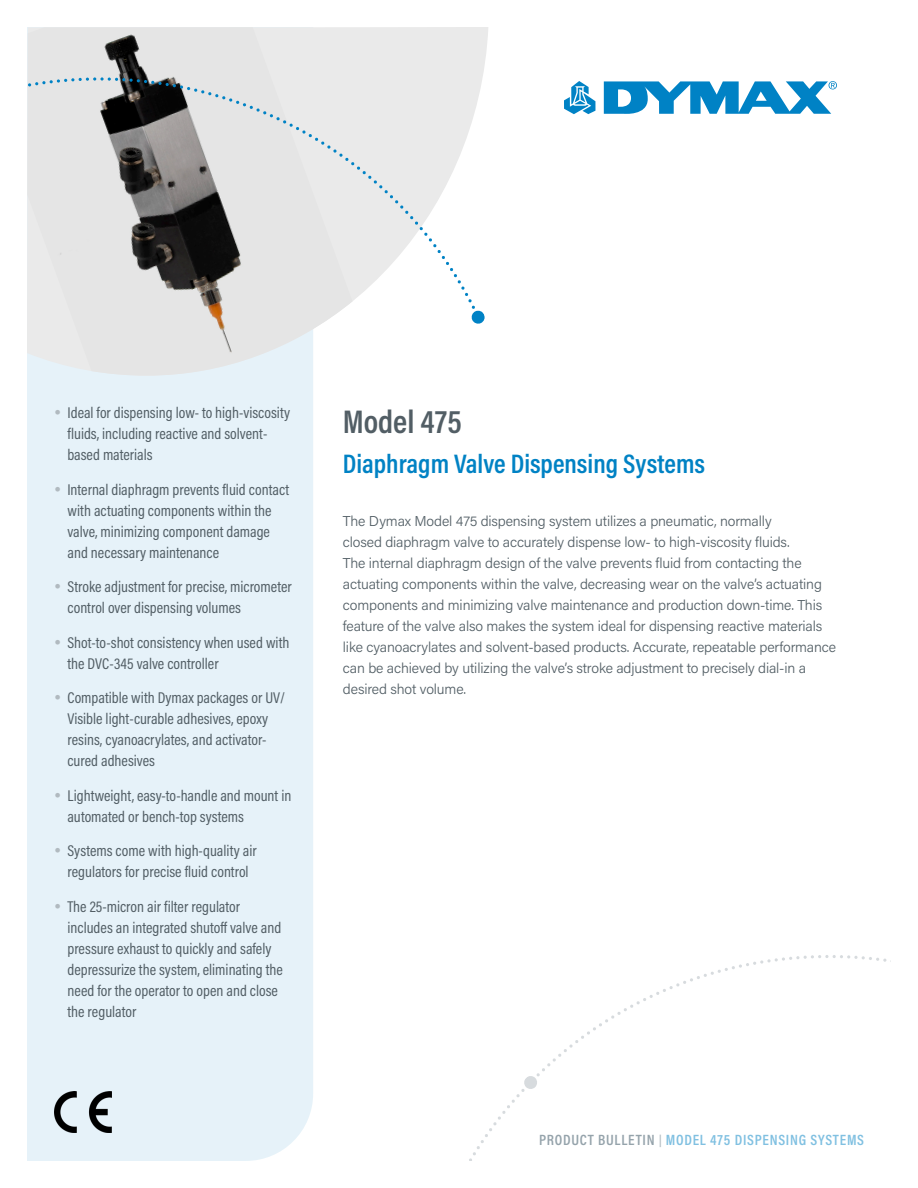
<style>
.page{position:relative;width:918px;height:1188px;background:#fff}
.page>*{position:absolute;margin:0;border:0;box-sizing:border-box;transform-origin:0 0}
.t1{font:600 33px "Acumin Pro Cond";color:#525e65}
.t2{font:600 27px "Acumin Pro Cond";color:#0082c4}
.t3{font:15.75px/21px "Acumin Pro Cond";color:#525e65}
.t4{font:600 15px "Acumin Pro Cond";letter-spacing:.05em;color:#80c0e1}
.t5{font:300 14.25px/21px "Acumin Pro";letter-spacing:-.01em;color:#525e65}
.s1{color:#95a3ab}
.s2{font-size:12px;color:#b1bac0}
</style>
<div class="page">
<div style="left:27px;top:376px;width:286px;height:785px;background:#e6f2f9"></div>
<div style="left:352px;top:27px;width:136px;height:50px;background:#eaeaea"></div>
<img style="left:27px;top:27px;width:325px;height:349px">
<svg style="left:469px;top:955px;width:422px;height:206px"></svg>
<svg style="left:564px;top:81px;width:31px;height:33px"></svg>
<svg style="left:604px;top:81px;width:233px;height:33px"></svg>
<svg style="left:28px;top:77px;width:457px;height:247px;background:#cdcdcd"></svg>
<img style="left:54px;top:1092px;width:57px;height:41px">
<svg style="left:55px;top:410px;width:5px;height:5px"></svg>
<svg style="left:55px;top:486px;width:5px;height:5px"></svg>
<svg style="left:55px;top:584px;width:5px;height:5px"></svg>
<svg style="left:55px;top:639px;width:5px;height:5px"></svg>
<svg style="left:55px;top:695px;width:5px;height:5px"></svg>
<svg style="left:55px;top:792px;width:5px;height:5px"></svg>
<svg style="left:55px;top:848px;width:5px;height:5px"></svg>
<svg style="left:55px;top:903px;width:5px;height:5px"></svg>
<p class="t3" style="left:68px;top:402px;width:224px">Ideal for dispensing low- to high-viscosity fluids, including reactive and solvent&shy;based materials</p>
<p class="t3" style="left:68px;top:478px;width:223px">Internal diaphragm prevents fluid contact with actuating components within the valve, minimizing component damage and necessary maintenance</p>
<p class="t3" style="left:68px;top:576px;width:226px">Stroke adjustment for precise, micrometer control over dispensing volumes</p>
<p class="t3" style="left:68px;top:631px;width:224px">Shot-to-shot consistency when used with the DVC-345 valve controller</p>
<p class="t3" style="left:68px;top:687px;width:219px">Compatible with Dymax packages or UV/ Visible light-curable adhesives, epoxy resins, cyanoacrylates, and activator&shy;cured adhesives</p>
<p class="t3" style="left:68px;top:784px;width:225px">Lightweight, easy-to-handle and mount in automated or bench-top systems</p>
<p class="t3" style="left:68px;top:840px;width:191px">Systems come with high-quality air regulators for precise fluid control</p>
<p class="t3" style="left:68px;top:895px;width:217px">The 25-micron air filter regulator includes an integrated shutoff valve and pressure exhaust to quickly and safely depressurize the system, eliminating the need for the operator to open and close the regulator</p>
<h1 class="t1" style="left:343px;top:400px;width:121px">Model 475</h1>
<h2 class="t2" style="left:343px;top:446px;width:364px">Diaphragm Valve Dispensing Systems</h2>
<p class="t5" style="left:343px;top:510px;width:495px">The Dymax Model 475 dispensing system utilizes a pneumatic, normally<br>closed diaphragm valve to accurately dispense low- to high-viscosity fluids.<br>The internal diaphragm design of the valve prevents fluid from contacting the actuating components within the valve, decreasing wear on the valve’s actuating components and minimizing valve maintenance and production down-time. This feature of the valve also makes the system ideal for dispensing reactive materials like cyanoacrylates and solvent-based products. Accurate, repeatable performance can be achieved by utilizing the valve’s stroke adjustment to precisely dial-in a desired shot volume.</p>
<p class="t4" style="left:539px;top:1130px;width:326px"><span class="s1">PRODUCT BULLETIN</span> <span class="s2">|</span> MODEL 475 DISPENSING SYSTEMS</p>
</div>
